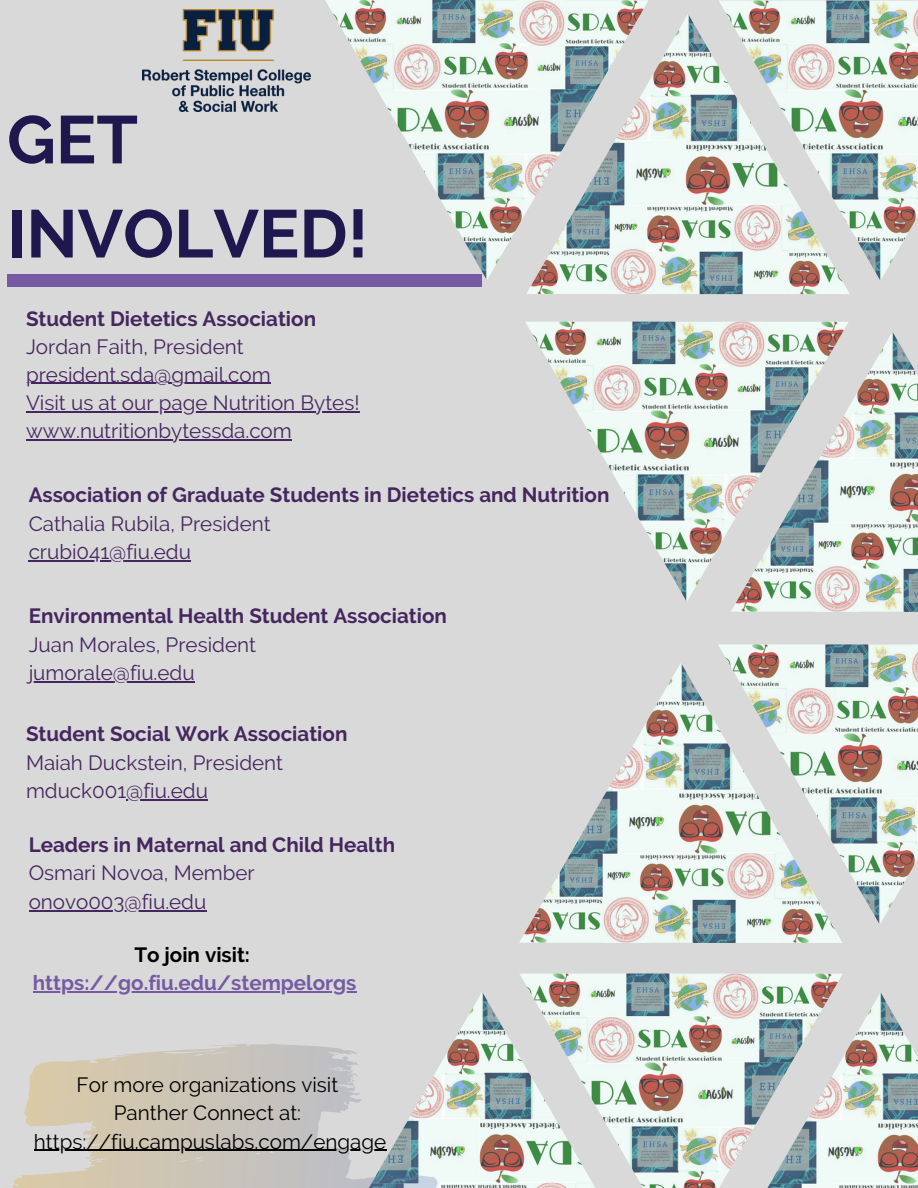
<style>
.page{position:relative;width:918px;height:1188px;background:#d9d9d9}
.page>*{position:absolute;margin:0;border:0;box-sizing:border-box;transform-origin:0 0}
.t1{font:700 67.35px/94.1px "Raleway";color:#1f184f}
.t2{font:20.55px "Raleway";color:#45265f}
.t3{font:700 20.55px "Raleway";color:#45265f}
.t4{font:20.55px "Raleway";color:#000}
.t5{font:700 20.55px "Raleway";color:#765ba4}
.t6{font:700 20.55px "Raleway";color:#000}
</style>
<div class="page">
<img style="left:325px;top:0;width:324px;height:280px">
<img style="left:719px;top:1px;width:199px;height:280px">
<img style="left:525px;top:322px;width:323px;height:280px">
<img style="left:718px;top:644px;width:200px;height:280px">
<img style="left:526px;top:14px;width:324px;height:280px">
<img style="left:731px;top:332px;width:187px;height:280px">
<img style="left:519px;top:663px;width:324px;height:280px">
<img style="left:520px;top:973px;width:322px;height:215px">
<img style="left:440px;top:992px;width:204px;height:196px">
<img style="left:719px;top:992px;width:199px;height:196px">
<div style="left:7px;top:274px;width:475px;height:12px;background:#765ba4"></div>
<svg style="left:4px;top:1043px;width:436px;height:145px"></svg>
<img style="left:142px;top:9px;width:169px;height:103px">
<hr style="left:26px;top:383px;width:145px;height:1px;background:#45265f">
<hr style="left:171px;top:383px;width:100px;height:1px;background:#45265f">
<hr style="left:26px;top:411px;width:334px;height:1px;background:#45265f">
<hr style="left:26px;top:439px;width:266px;height:1px;background:#45265f">
<hr style="left:29px;top:560px;width:80px;height:1px;background:#45265f">
<hr style="left:109px;top:560px;width:82px;height:1px;background:#45265f">
<hr style="left:29px;top:910px;width:177px;height:1px;background:#45265f">
<hr style="left:29px;top:681px;width:166px;height:2px;background:#45265f">
<hr style="left:126px;top:800px;width:82px;height:1px;background:#45265f">
<hr style="left:34px;top:1150px;width:352px;height:1px;background:#000">
<hr style="left:33px;top:992px;width:324px;height:1px;background:#765ba4">
<p class="t1" style="left:7px;top:93px;width:363px">GET<br>INVOLVED!</p>
<p class="t3" style="left:26px;top:306px;width:292px">Student Dietetics Association</p>
<p class="t2" style="left:26px;top:334px;width:219px">Jordan Faith, President</p>
<p class="t2" style="left:26px;top:362px;width:246px">president.sda@gmail.com</p>
<p class="t2" style="left:26px;top:391px;width:335px">Visit us at our page Nutrition Bytes!</p>
<p class="t2" style="left:26px;top:419px;width:267px">www.nutritionbytessda.com</p>
<p class="t3" style="left:29px;top:483px;width:582px">Association of Graduate Students in Dietetics and Nutrition</p>
<p class="t2" style="left:29px;top:511px;width:244px">Cathalia Rubila, President</p>
<p class="t2" style="left:29px;top:540px;width:164px">crubi041@fiu.edu</p>
<p class="t3" style="left:29px;top:604px;width:420px">Environmental Health Student Association</p>
<p class="t2" style="left:29px;top:633px;width:229px">Juan Morales, President</p>
<p class="t2" style="left:29px;top:661px;width:167px">jumorale@fiu.edu</p>
<p class="t3" style="left:26px;top:722px;width:323px">Student Social Work Association</p>
<p class="t2" style="left:26px;top:751px;width:259px">Maiah Duckstein, President</p>
<p class="t2" style="left:26px;top:779px;width:183px">mduck001@fiu.edu</p>
<p class="t3" style="left:29px;top:832px;width:368px">Leaders in Maternal and Child Health</p>
<p class="t2" style="left:29px;top:861px;width:228px">Osmari Novoa, Member</p>
<p class="t2" style="left:29px;top:890px;width:179px">onovo003@fiu.edu</p>
<p class="t6" style="left:134px;top:943px;width:117px">To join visit:</p>
<p class="t5" style="left:33px;top:971px;width:325px">https://go.fiu.edu/stempelorgs</p>
<p class="t4" style="left:77px;top:1073px;width:263px">For more organizations visit</p>
<p class="t4" style="left:114px;top:1101px;width:189px">Panther Connect at:</p>
<p class="t4" style="left:34px;top:1129px;width:354px">https://fiu.campuslabs.com/engage</p>
</div>
